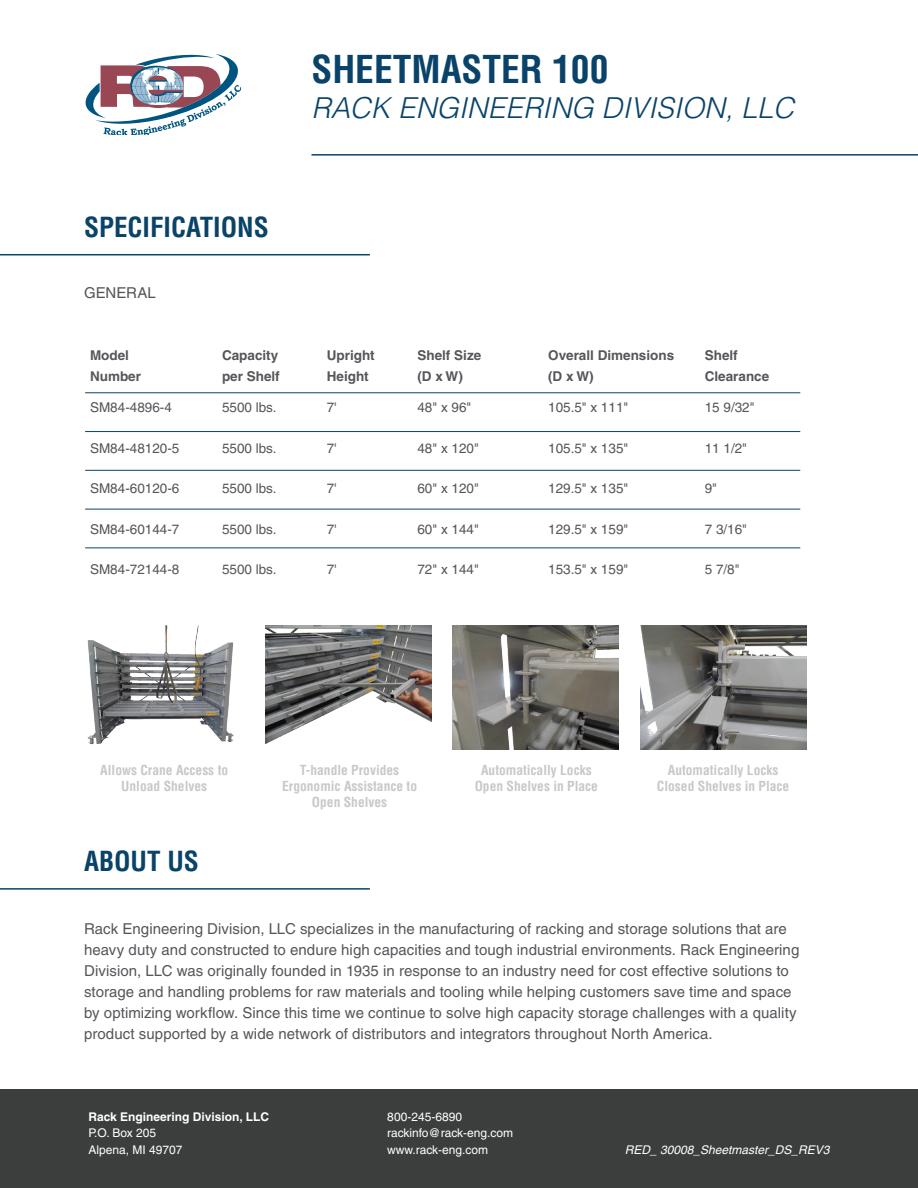
<style>
.page{position:relative;width:918px;height:1188px;background:#fff}
.page>*{position:absolute;margin:0;border:0;box-sizing:border-box;transform-origin:0 0}
.t1{font:700 condensed 37.5px "Helvetica";color:#094369}
.t2{font:italic 300 28.8px "Helvetica";color:#094369}
.t3{font:700 condensed 27px "Helvetica";color:#094369}
.t4{font:15px/21px "Helvetica";letter-spacing:.005em;color:#54565a}
.t5{font:13.5px "Helvetica";color:#54565a}
.t6{font:700 condensed 13.5px/16.2px "Helvetica";color:#c7c8ca;text-align:center}
.t7{font:700 13.5px/21px "Helvetica";color:#54565a}
.t8{font:12px/16.5px "Helvetica";color:#fff}
.t9{font:italic 12px "Helvetica";color:#fff}
.t10{font:700 12px "Helvetica";color:#fff}
</style>
<div class="page">
<hr style="left:312px;top:154px;width:606px;height:2px;background:#094369">
<hr style="left:0;top:888px;width:370px;height:2px;background:#094369">
<hr style="left:0;top:254px;width:370px;height:1px;background:#094369">
<div style="left:0;top:1090px;width:918px;height:98px;background:#3c3d3d"></div>
<hr style="left:85px;top:431px;width:715px;height:1px;background:#094369">
<hr style="left:85px;top:392px;width:715px;height:1px;background:#094369">
<hr style="left:85px;top:470px;width:715px;height:1px;background:#094369">
<hr style="left:85px;top:509px;width:715px;height:1px;background:#094369">
<hr style="left:85px;top:548px;width:715px;height:1px;background:#094369">
<img style="left:87px;top:625px;width:147px;height:120px">
<img style="left:265px;top:625px;width:166px;height:119px">
<img style="left:453px;top:625px;width:166px;height:125px">
<img style="left:640px;top:625px;width:166px;height:125px">
<svg style="left:86px;top:54px;width:155px;height:81px"></svg>
<h3 class="t3" style="left:84px;top:211px;width:186px">SPECIFICATIONS</h3>
<p class="t4" style="left:84px;top:283px;width:73px">GENERAL</p>
<h1 class="t1" style="left:312px;top:47px;width:298px">SHEETMASTER 100</h1>
<h2 class="t2" style="left:312px;top:89px;width:484px">RACK ENGINEERING DIVISION, LLC</h2>
<p class="t7" style="left:90px;top:344px;width:53px">Model<br>Number</p>
<p class="t7" style="left:222px;top:344px;width:59px">Capacity per Shelf</p>
<p class="t7" style="left:327px;top:344px;width:49px">Upright<br>Height</p>
<p class="t7" style="left:417px;top:344px;width:65px">Shelf Size (D x W)</p>
<p class="t7" style="left:548px;top:344px;width:128px">Overall Dimensions (D x W)</p>
<p class="t7" style="left:705px;top:344px;width:66px">Shelf<br>Clearance</p>
<p class="t5" style="left:90px;top:400px;width:83px">SM84-4896-4</p>
<p class="t5" style="left:222px;top:400px;width:56px">5500 lbs.</p>
<p class="t5" style="left:327px;top:400px;width:12px">7'</p>
<p class="t5" style="left:417px;top:400px;width:55px">48" x 96"</p>
<p class="t5" style="left:548px;top:400px;width:82px">105.5" x 111"</p>
<p class="t5" style="left:705px;top:400px;width:51px">15 9/32"</p>
<p class="t5" style="left:90px;top:440px;width:91px">SM84-48120-5</p>
<p class="t5" style="left:222px;top:440px;width:56px">5500 lbs.</p>
<p class="t5" style="left:327px;top:440px;width:12px">7'</p>
<p class="t5" style="left:417px;top:440px;width:63px">48" x 120"</p>
<p class="t5" style="left:548px;top:440px;width:82px">105.5" x 135"</p>
<p class="t5" style="left:705px;top:440px;width:44px">11 1/2"</p>
<p class="t5" style="left:90px;top:481px;width:91px">SM84-60120-6</p>
<p class="t5" style="left:222px;top:481px;width:56px">5500 lbs.</p>
<p class="t5" style="left:327px;top:481px;width:12px">7'</p>
<p class="t5" style="left:417px;top:481px;width:63px">60" x 120"</p>
<p class="t5" style="left:548px;top:481px;width:82px">129.5" x 135"</p>
<p class="t5" style="left:705px;top:481px;width:14px">9"</p>
<p class="t5" style="left:90px;top:521px;width:91px">SM84-60144-7</p>
<p class="t5" style="left:222px;top:521px;width:56px">5500 lbs.</p>
<p class="t5" style="left:327px;top:521px;width:12px">7'</p>
<p class="t5" style="left:417px;top:521px;width:63px">60" x 144"</p>
<p class="t5" style="left:548px;top:521px;width:82px">129.5" x 159"</p>
<p class="t5" style="left:705px;top:521px;width:44px">7 3/16"</p>
<p class="t5" style="left:90px;top:562px;width:91px">SM84-72144-8</p>
<p class="t5" style="left:222px;top:562px;width:56px">5500 lbs.</p>
<p class="t5" style="left:327px;top:562px;width:12px">7'</p>
<p class="t5" style="left:417px;top:562px;width:63px">72" x 144"</p>
<p class="t5" style="left:548px;top:562px;width:82px">153.5" x 159"</p>
<p class="t5" style="left:705px;top:562px;width:36px">5 7/8"</p>
<p class="t6" style="left:100px;top:762px;width:129px">Allows Crane Access to<br>Unload Shelves</p>
<p class="t6" style="left:282px;top:762px;width:136px">T-handle Provides<br>Ergonomic Assistance to<br>Open Shelves</p>
<p class="t6" style="left:475px;top:762px;width:125px">Automatically Locks<br>Open Shelves in Place</p>
<p class="t6" style="left:657px;top:762px;width:134px">Automatically Locks<br>Closed Shelves in Place</p>
<h3 class="t3" style="left:84px;top:845px;width:116px">ABOUT US</h3>
<p class="t4" style="left:84px;top:918px;width:717px">Rack Engineering Division, LLC specializes in the manufacturing of racking and storage solutions that are heavy duty and constructed to endure high capacities and tough industrial environments. Rack Engineering Division, LLC was originally founded in 1935 in response to an industry need for cost effective solutions to storage and handling problems for raw materials and tooling while helping customers save time and space by optimizing workflow. Since this time we continue to solve high capacity storage challenges with a quality product supported by a wide network of distributors and integrators throughout North America.</p>
<p class="t10" style="left:88px;top:1109px;width:182px">Rack Engineering Division, LLC</p>
<p class="t8" style="left:88px;top:1125px;width:96px">P.O. Box 205<br>Alpena, MI 49707</p>
<p class="t8" style="left:387px;top:1108px;width:127px">800-245-6890 rackinfo@rack-eng.com www.rack-eng.com</p>
<p class="t9" style="left:625px;top:1143px;width:206px">RED_ 30008_Sheetmaster_DS_REV3</p>
</div>
